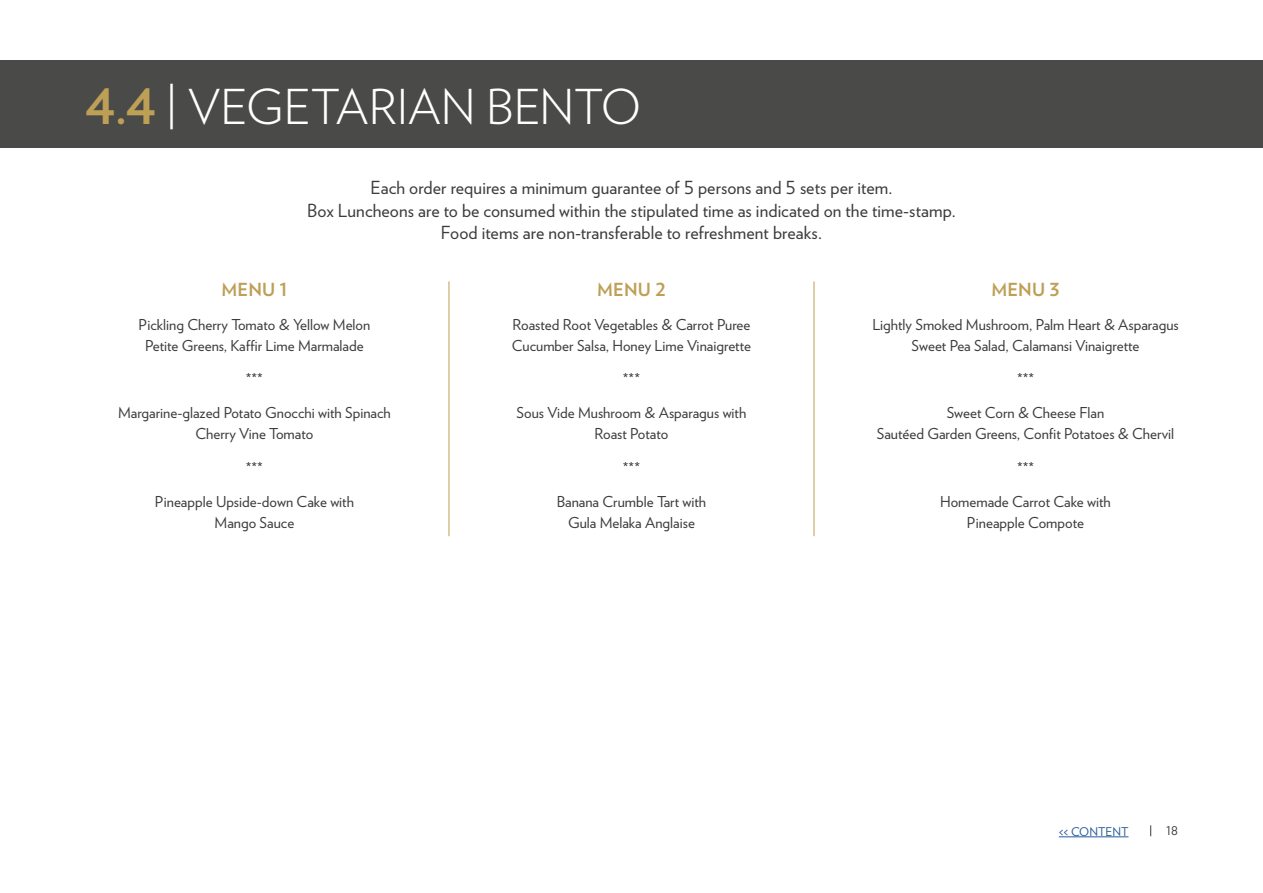
<style>
.page{position:relative;width:1263px;height:893px;background:#fff}
.page>*{position:absolute;margin:0;border:0;box-sizing:border-box;transform-origin:0 0}
.t1{font:300 48px "Verlag";letter-spacing:-.005em;color:#fff}
.t2{font:18px/22.5px "Verlag";letter-spacing:.005em;color:#3c3c3b;text-align:center}
.t3{font:700 18px "Verlag";letter-spacing:.01em;color:#be9f56}
.t4{font:15px/21px "Verlag";color:#3c3c3b;text-align:center}
.t5{font:12px "Verlag";color:#275b9b}
.t6{font:12px "Verlag";color:#3c3c3b}
.s1{font-weight:700;color:#be9f56}
</style>
<div class="page">
<hr style="left:1059px;top:836px;width:69px;height:1px;background:#275b9b">
<hr style="left:449px;top:281px;width:1px;height:255px;background:#be9f56">
<hr style="left:814px;top:281px;width:1px;height:255px;background:#be9f56">
<div style="left:0;top:60px;width:1262px;height:88px;background:#4a4a49"></div>
<h1 class="t1" style="left:85px;top:72px;width:557px"><span class="s1">4.4</span> | VEGETARIAN BENTO</h1>
<p class="t2" style="left:307px;top:175px;width:650px">Each order requires a minimum guarantee of 5 persons and 5 sets per item.<br>Box Luncheons are to be consumed within the stipulated time as indicated on the time-stamp.<br>Food items are non-transferable to refreshment breaks.</p>
<p class="t3" style="left:221px;top:275px;width:68px">MENU 1</p>
<p class="t4" style="left:139px;top:313px;width:233px">Pickling Cherry Tomato &amp; Yellow Melon<br>Petite Greens, Kaffir Lime Marmalade</p>
<p class="t4" style="left:246px;top:368px;width:19px">***</p>
<p class="t4" style="left:118px;top:401px;width:274px">Margarine-glazed Potato Gnocchi with Spinach<br>Cherry Vine Tomato</p>
<p class="t4" style="left:246px;top:456px;width:19px">***</p>
<p class="t4" style="left:155px;top:490px;width:201px">Pineapple Upside-down Cake with<br>Mango Sauce</p>
<p class="t3" style="left:597px;top:275px;width:70px">MENU 2</p>
<p class="t4" style="left:512px;top:313px;width:241px;text-align:left">Roasted Root Vegetables &amp; Carrot Puree<br>Cucumber Salsa, Honey Lime Vinaigrette</p>
<p class="t4" style="left:623px;top:368px;width:19px">***</p>
<p class="t4" style="left:517px;top:401px;width:231px">Sous Vide Mushroom &amp; Asparagus with<br>Roast Potato</p>
<p class="t4" style="left:623px;top:456px;width:19px">***</p>
<p class="t4" style="left:557px;top:490px;width:151px">Banana Crumble Tart with<br>Gula Melaka Anglaise</p>
<p class="t3" style="left:991px;top:275px;width:70px">MENU 3</p>
<p class="t4" style="left:872px;top:313px;width:308px">Lightly Smoked Mushroom, Palm Heart &amp; Asparagus<br>Sweet Pea Salad, Calamansi Vinaigrette</p>
<p class="t4" style="left:1017px;top:368px;width:19px">***</p>
<p class="t4" style="left:877px;top:401px;width:299px">Sweet Corn &amp; Cheese Flan<br>Sautéed Garden Greens, Confit Potatoes &amp; Chervil</p>
<p class="t4" style="left:1017px;top:456px;width:19px">***</p>
<p class="t4" style="left:940px;top:490px;width:172px">Homemade Carrot Cake with<br>Pineapple Compote</p>
<p class="t5" style="left:1059px;top:822px;width:71px">&lt;&lt; CONTENT</p>
<p class="t6" style="left:1166px;top:822px;width:13px">18</p>
</div>
